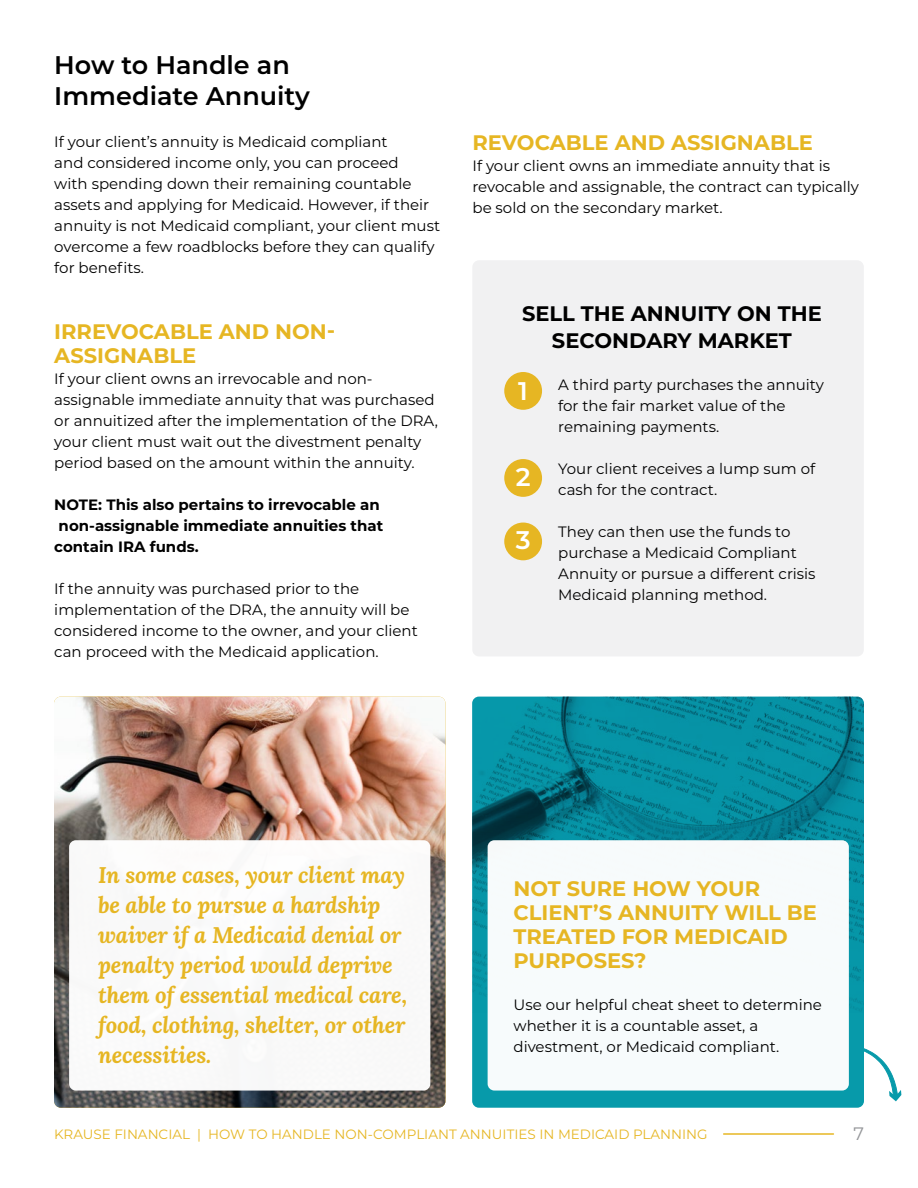
<style>
.page{position:relative;width:918px;height:1188px;background:#fff}
.page>*{position:absolute;margin:0;border:0;box-sizing:border-box;transform-origin:0 0}
.t1{font:600 25.5px/30.6px "Montserrat";color:#000}
.t2{font:600 25.5px "Montserrat";color:#fff}
.t3{font:italic 700 22.5px/30px "Lora";letter-spacing:-.01em;color:#e6b623}
.t4{font:700 21px/24px "Montserrat";color:#e6b623}
.t5{font:700 21px/27px "Montserrat";color:#000;text-align:center}
.t6{font:18px "Montserrat";color:#939598}
.t7{font:15px/21px "Montserrat";color:#000}
.t8{font:700 15px/21px "Montserrat";color:#000}
.t9{font:13.5px "Montserrat";color:#e6b623}
</style>
<div class="page">
<hr style="left:724px;top:1133px;width:109px;height:2px;background:#e6b623">
<div style="left:472px;top:697px;width:392px;height:411px;background:#079aaa;border-radius:7px"></div>
<img style="left:472px;top:697px;width:392px;height:316px">
<img style="left:54px;top:697px;width:392px;height:411px">
<div style="left:472px;top:260px;width:392px;height:396px;background:#f1f1f2;border-radius:7px"></div>
<svg style="left:846px;top:1048px;width:55px;height:53px"></svg>
<div style="left:504px;top:372px;width:38px;height:38px;background:#e6b623;border-radius:50%"></div>
<div style="left:504px;top:459px;width:38px;height:38px;background:#e6b623;border-radius:50%"></div>
<div style="left:504px;top:523px;width:38px;height:37px;background:#e6b623;border-radius:50%"></div>
<div style="left:69px;top:840px;width:361px;height:251px;background:#fff;border-radius:7px"></div>
<div style="left:488px;top:840px;width:361px;height:251px;background:#f7fbfc;border-radius:7px"></div>
<h1 class="t1" style="left:54px;top:49px;width:257px">How to Handle an<br>Immediate Annuity</h1>
<p class="t7" style="left:54px;top:131px;width:387px">If your client’s annuity is Medicaid compliant<br>and considered income only, you can proceed<br>with spending down their remaining countable assets and applying for Medicaid. However, if their annuity is not Medicaid compliant, your client must overcome a few roadblocks before they can qualify for benefits.</p>
<h3 class="t4" style="left:54px;top:318px;width:283px">IRREVOCABLE AND NON-<br>ASSIGNABLE</h3>
<p class="t7" style="left:54px;top:368px;width:385px">If your client owns an irrevocable and non&shy;assignable immediate annuity that was purchased or annuitized after the implementation of the DRA, your client must wait out the divestment penalty period based on the amount within the annuity.</p>
<p class="t8" style="left:54px;top:493px;width:330px">NOTE: This also pertains to irrevocable an non-assignable immediate annuities that contain IRA funds.</p>
<p class="t7" style="left:54px;top:578px;width:365px">If the annuity was purchased prior to the implementation of the DRA, the annuity will be considered income to the owner, and your client can proceed with the Medicaid application.</p>
<h3 class="t4" style="left:472px;top:130px;width:342px">REVOCABLE AND ASSIGNABLE</h3>
<p class="t7" style="left:472px;top:155px;width:388px">If your client owns an immediate annuity that is revocable and assignable, the contract can typically be sold on the secondary market.</p>
<h3 class="t5" style="left:522px;top:299px;width:301px">SELL THE ANNUITY ON THE<br>SECONDARY MARKET</h3>
<p class="t7" style="left:558px;top:373px;width:267px">A third party purchases the annuity for the fair market value of the remaining payments.</p>
<p class="t7" style="left:558px;top:457px;width:258px">Your client receives a lump sum of cash for the contract.</p>
<p class="t7" style="left:558px;top:520px;width:259px">They can then use the funds to purchase a Medicaid Compliant<br>Annuity or pursue a different crisis<br>Medicaid planning method.</p>
<h1 class="t2" style="left:518px;top:373px;width:11px">1</h1>
<h1 class="t2" style="left:516px;top:459px;width:16px">2</h1>
<h1 class="t2" style="left:516px;top:522px;width:16px">3</h1>
<h2 class="t3" style="left:98px;top:859px;width:310px">In some cases, your client may be able to pursue a hardship waiver if a Medicaid denial or penalty period would deprive them of essential medical care, food, clothing, shelter, or other necessities.</h2>
<h3 class="t4" style="left:514px;top:875px;width:305px">NOT SURE HOW YOUR<br>CLIENT’S ANNUITY WILL BE<br>TREATED FOR MEDICAID<br>PURPOSES?</h3>
<p class="t7" style="left:514px;top:994px;width:310px">Use our helpful cheat sheet to determine whether it is a countable asset, a divestment, or Medicaid compliant.</p>
<p class="t9" style="left:54px;top:1125px;width:655px">KRAUSE FINANCIAL | HOW TO HANDLE NON-COMPLIANT ANNUITIES IN MEDICAID PLANNING</p>
<p class="t6" style="left:853px;top:1121px;width:12px">7</p>
</div>
